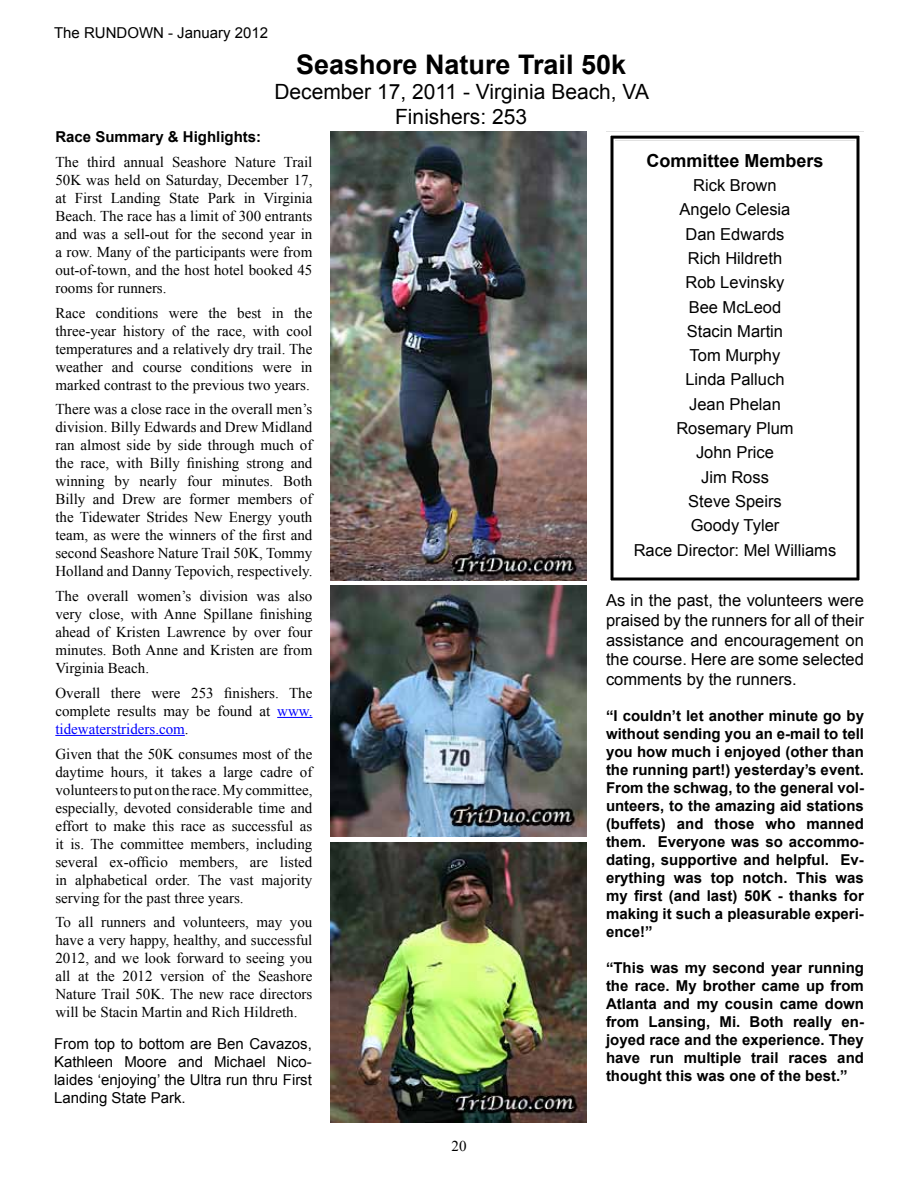
<style>
.page{position:relative;width:918px;height:1188px;background:#fff}
.page>*{position:absolute;margin:0;border:0;box-sizing:border-box;transform-origin:0 0}
.t1{font:700 27px "Arial";color:#000}
.t2{font:21px/25.2px "Arial";color:#000;text-align:center}
.t3{font:700 18px "Arial";color:#000}
.t4{font:16.5px/24.3px "Arial";color:#000;text-align:justify}
.t5{font:15px/18px "Times New Roman";color:#000;text-align:justify}
.t6{font:700 15px/18px "Arial";color:#000;text-align:justify}
.t7{font:15px/18px "Arial";color:#000;text-align:justify}
.s1{color:#00f}
</style>
<div class="page">
<hr style="left:277px;top:717px;width:35px;height:1px;background:#00f">
<hr style="left:55px;top:735px;width:130px;height:1px;background:#00f">
<svg style="left:606px;top:131px;width:258px;height:450px"></svg>
<div style="left:613px;top:139px;width:244px;height:439px;border:2px solid #fff"></div>
<img style="left:330px;top:131px;width:257px;height:450px">
<img style="left:330px;top:585px;width:257px;height:251px">
<img style="left:330px;top:842px;width:257px;height:280px">
<p class="t7" style="left:54px;top:24px;width:216px">The RUNDOWN - January 2012</p>
<h1 class="t1" style="left:296px;top:46px;width:332px">Seashore Nature Trail 50k</h1>
<h2 class="t2" style="left:274px;top:79px;width:376px">December 17, 2011 - Virginia Beach, VA<br>Finishers: 253</h2>
<p class="t6" style="left:55px;top:128px;width:207px">Race Summary &amp; Highlights:</p>
<p class="t5" style="left:55px;top:153px;width:259px">The third annual Seashore Nature Trail 50K was held on Saturday, December 17, at First Landing State Park in Virginia Beach. The race has a limit of 300 entrants and was a sell-out for the second year in a row. Many of the participants were from out-of-town, and the host hotel booked 45 rooms for runners.</p>
<p class="t5" style="left:55px;top:303px;width:259px">Race conditions were the best in the three-year history of the race, with cool temperatures and a relatively dry trail. The weather and course conditions were in marked contrast to the previous two years.</p>
<p class="t5" style="left:55px;top:400px;width:259px">There was a close race in the overall men’s division. Billy Edwards and Drew Midland ran almost side by side through much of the race, with Billy finishing strong and winning by nearly four minutes. Both Billy and Drew are former members of the Tidewater Strides New Energy youth team, as were the winners of the first and second Seashore Nature Trail 50K, Tommy Holland and Danny Tepovich, respectively.</p>
<p class="t5" style="left:55px;top:587px;width:259px">The overall women’s division was also very close, with Anne Spillane finishing ahead of Kristen Lawrence by over four minutes. Both Anne and Kristen are from Virginia Beach.</p>
<p class="t5" style="left:55px;top:684px;width:259px">Overall there were 253 finishers. The complete results may be found at <span class="s1">www. tidewaterstriders.com</span>.</p>
<p class="t5" style="left:55px;top:744px;width:259px">Given that the 50K consumes most of the daytime hours, it takes a large cadre of volunteers to put on the race. My committee, especially, devoted considerable time and effort to make this race as successful as it is. The committee members, including several ex-officio members, are listed in alphabetical order. The vast majority serving for the past three years.</p>
<p class="t5" style="left:55px;top:913px;width:259px">To all runners and volunteers, may you have a very happy, healthy, and successful 2012, and we look forward to seeing you all at the 2012 version of the Seashore Nature Trail 50K. The new race directors will be Stacin Martin and Rich Hildreth.</p>
<p class="t7" style="left:54px;top:1035px;width:259px">From top to bottom are Ben Cavazos, Kathleen Moore and Michael Nico&shy;laides ‘enjoying’ the Ultra run thru First Landing State Park.</p>
<p class="t5" style="left:452px;top:1137px;width:16px">20</p>
<p class="t3" style="left:646px;top:148px;width:179px">Committee Members</p>
<p class="t4" style="left:634px;top:173px;width:204px;text-align:center">Rick Brown<br>Angelo Celesia<br>Dan Edwards<br>Rich Hildreth<br>Rob Levinsky<br>Bee McLeod<br>Stacin Martin<br>Tom Murphy<br>Linda Palluch<br>Jean Phelan<br>Rosemary Plum<br>John Price<br>Jim Ross<br>Steve Speirs<br>Goody Tyler<br>Race Director: Mel Williams</p>
<p class="t4" style="left:606px;top:590px;width:259px;line-height:19.8px">As in the past, the volunteers were praised by the runners for all of their assistance and encouragement on the course. Here are some selected comments by the runners.</p>
<p class="t6" style="left:606px;top:707px;width:260px">“I couldn’t let another minute go by without sending you an e-mail to tell you how much i enjoyed (other than the running part!) yesterday’s event.<br>From the schwag, to the general vol&shy;unteers, to the amazing aid stations (buffets) and those who manned them. Everyone was so accommo&shy;dating, supportive and helpful. Ev&shy;erything was top notch. This was my first (and last) 50K - thanks for making it such a pleasurable experi&shy;ence!”</p>
<p class="t6" style="left:606px;top:959px;width:260px">“This was my second year running the race. My brother came up from Atlanta and my cousin came down from Lansing, Mi. Both really en&shy;joyed race and the experience. They have run multiple trail races and thought this was one of the best.”</p>
</div>
